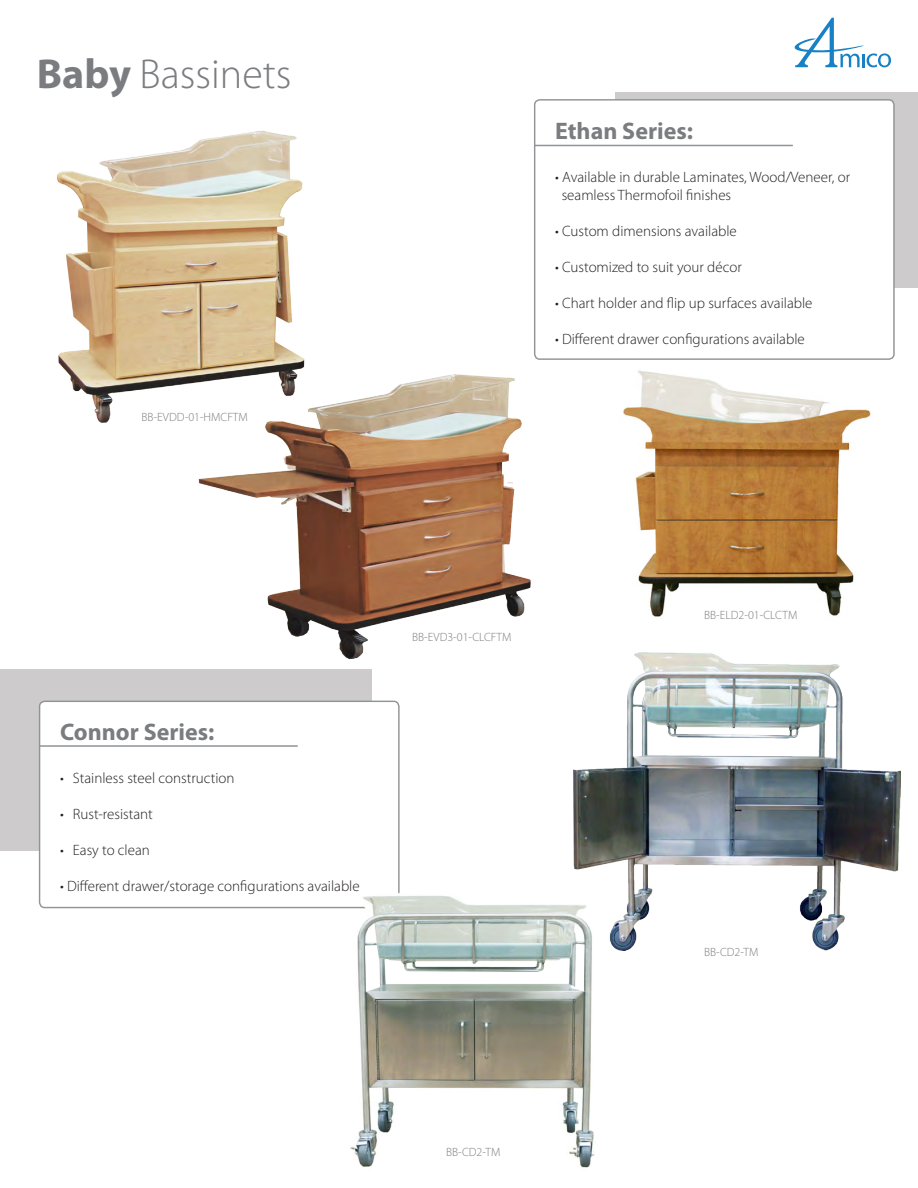
<style>
.page{position:relative;width:918px;height:1188px;background:#fff}
.page>*{position:absolute;margin:0;border:0;box-sizing:border-box;transform-origin:0 0}
.t1{font:300 42px "Myriad Pro";color:#7a7c7f}
.t2{font:700 24px "Myriad Pro";color:#7a7c7f}
.t3{font:300 15px "Myriad Pro";color:#231f20}
.t4{font:300 12px "Myriad Pro";color:#7a7c7f}
.s1{font-weight:700}
</style>
<div class="page">
<svg style="left:794px;top:18px;width:97px;height:49px"></svg>
<div style="left:616px;top:92px;width:302px;height:195px;background:#cdcbcc"></div>
<div style="left:0;top:670px;width:372px;height:181px;background:#cdcbcc"></div>
<div style="left:535px;top:100px;width:359px;height:259px;background:#fff;border-radius:5px"></div>
<div style="left:534px;top:99px;width:361px;height:261px;border:1px solid #919396;border-radius:5px"></div>
<div style="left:40px;top:701px;width:359px;height:207px;background:#fff;border-radius:5px"></div>
<div style="left:39px;top:701px;width:361px;height:207px;border:1px solid #919396;border-radius:5px"></div>
<hr style="left:535px;top:145px;width:258px;height:1px;background:#919396">
<hr style="left:40px;top:745px;width:258px;height:2px;background:#919396">
<img style="left:623px;top:370px;width:248px;height:247px">
<img style="left:57px;top:130px;width:246px;height:293px">
<img style="left:188px;top:355px;width:353px;height:315px">
<img style="left:573px;top:652px;width:328px;height:299px">
<img style="left:350px;top:880px;width:269px;height:288px">
<p class="t1" style="left:37px;top:48px;width:256px"><span class="s1">Baby</span> Bassinets</p>
<p class="t4" style="left:142px;top:410px;width:108px">BB-EVDD-01-HMCFTM</p>
<p class="t2" style="left:555px;top:115px;width:139px">Ethan Series:</p>
<p class="t3" style="left:555px;top:168px;width:296px">• Available in durable Laminates, Wood/Veneer, or</p>
<p class="t3" style="left:562px;top:186px;width:171px">seamless Thermofoil finishes</p>
<p class="t3" style="left:555px;top:222px;width:183px">• Custom dimensions available</p>
<p class="t3" style="left:555px;top:258px;width:188px">• Customized to suit your décor</p>
<p class="t3" style="left:555px;top:294px;width:259px">• Chart holder and flip up surfaces available</p>
<p class="t3" style="left:555px;top:330px;width:251px">• Different drawer configurations available</p>
<p class="t2" style="left:60px;top:716px;width:156px">Connor Series:</p>
<p class="t3" style="left:60px;top:769px;width:176px">• Stainless steel construction</p>
<p class="t3" style="left:60px;top:805px;width:94px">• Rust-resistant</p>
<p class="t3" style="left:60px;top:841px;width:91px">• Easy to clean</p>
<p class="t3" style="left:60px;top:877px;width:301px">• Different drawer/storage configurations available</p>
<p class="t4" style="left:412px;top:630px;width:101px">BB-EVD3-01-CLCFTM</p>
<p class="t4" style="left:704px;top:608px;width:95px">BB-ELD2-01-CLCTM</p>
<p class="t4" style="left:704px;top:944px;width:56px">BB-CD2-TM</p>
<p class="t4" style="left:446px;top:1145px;width:56px">BB-CD2-TM</p>
</div>
